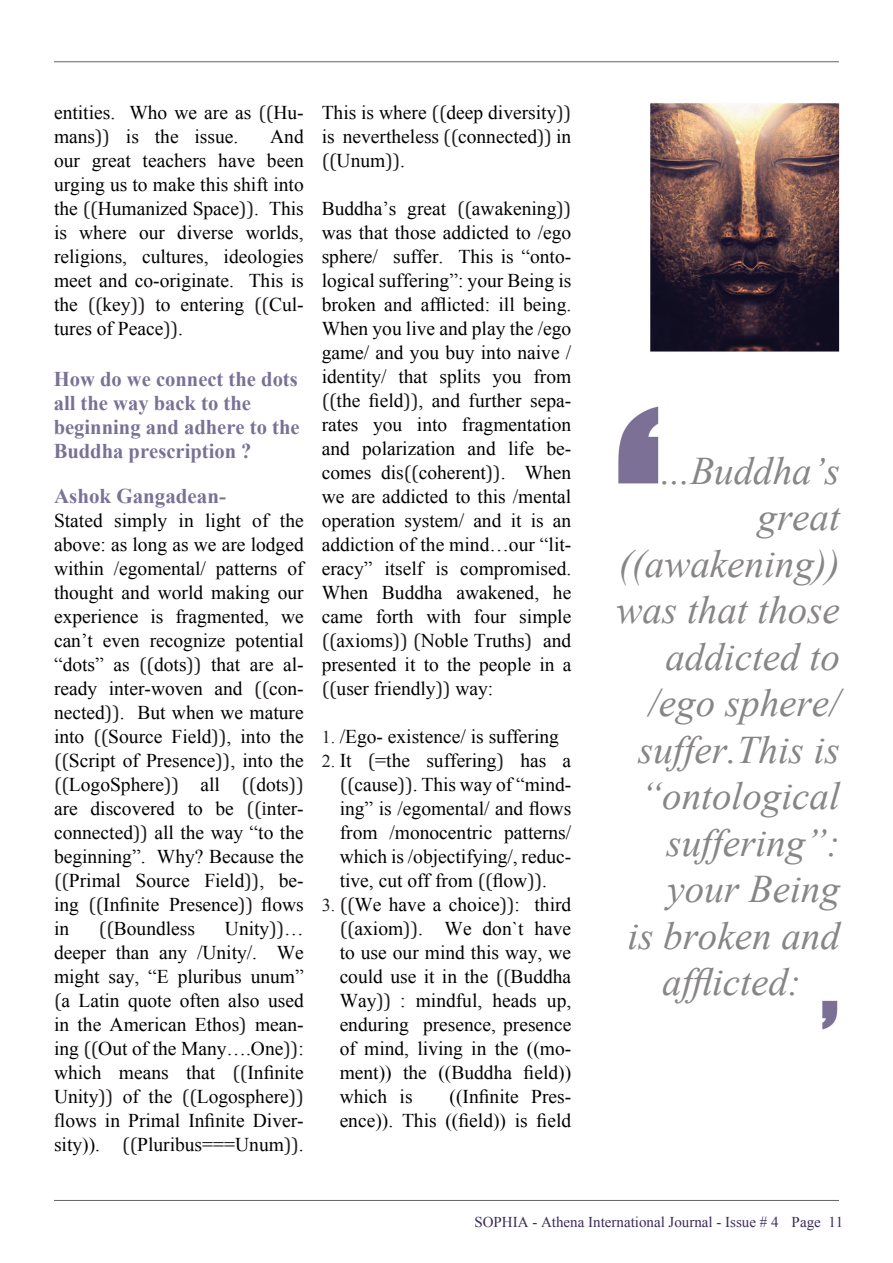
<style>
.page{position:relative;width:893px;height:1263px;background:#fff}
.page>*{position:absolute;margin:0;border:0;box-sizing:border-box;transform-origin:0 0}
.t1{font:italic 39px "Times New Roman";color:#878585}
.t2{font:700 21px/24px "Times New Roman";color:#7a7196}
.t3{font:19.5px/24px "Times New Roman";color:#000;text-align:justify}
.t4{font:15px "Times New Roman";color:#3a2b59}
.s1{font-family:"Cambria";color:#231f20}
.s2{font-size:18px;color:#231f20}
</style>
<div class="page">
<hr style="left:54px;top:1200px;width:785px;height:1px;background:#606464">
<hr style="left:54px;top:61px;width:785px;height:1px;background:#606464">
<img style="left:618px;top:103px;width:222px;height:927px">
<p class="t3" style="left:54px;top:100px;width:251px">entities. Who we are as <span class="s1">((</span>Hu&shy;mans<span class="s1">))</span> is the issue.</p>
<p class="t3" style="left:54px;top:124px;width:251px;text-indent:216px">And our great teachers have been urging us to make this shift into the <span class="s1">((</span>Humanized Space<span class="s1">))</span>. This is where our diverse worlds, religions, cultures, ideologies meet and co-originate. This is the <span class="s1">((</span>key<span class="s1">))</span> to entering <span class="s1">((</span>Cul&shy;tures of Peace<span class="s1">))</span>.</p>
<p class="t2" style="left:54px;top:366px;width:247px">How do we connect the dots all the way back to the beginning and adhere to the<br>Buddha prescription ?</p>
<p class="t2" style="left:54px;top:483px;width:174px">Ashok Gangadean-</p>
<p class="t3" style="left:54px;top:508px;width:251px">Stated simply in light of the above: as long as we are lodged within /egomental/ patterns of thought and world making our experience is fragmented, we can’t even recognize potential “dots” as <span class="s1">((</span>dots<span class="s1">))</span> that are al&shy;ready inter-woven and <span class="s1">((</span>con&shy;nected<span class="s1">))</span>. But when we mature into <span class="s1">((</span>Source Field<span class="s1">))</span>, into the <span class="s1">((</span>Script of Presence<span class="s1">))</span>, into the <span class="s1">((</span>LogoSphere<span class="s1">))</span> all <span class="s1">((</span>dots<span class="s1">)) </span>are discovered to be <span class="s1">((i</span>nter&shy;connected<span class="s1">))</span> all the way “to the beginning”. Why? Because the <span class="s1">((</span>Primal Source Field<span class="s1">))</span>, be&shy;ing <span class="s1">((</span>Infinite Presence<span class="s1">))</span> flows in</p>
<p class="t3" style="left:54px;top:916px;width:251px;text-indent:171px">Unity<span class="s1">))</span>… deeper than any /Unity/. We might say, “E pluribus unum” <span class="s1">(</span>a Latin quote often also used in the American Ethos<span class="s1">)</span> mean&shy;ing <span class="s1">((</span>Out of the Many….One<span class="s1">))</span>: which means that <span class="s1">((</span>Infinite Unity<span class="s1">))</span> of the <span class="s1">((</span>Logosphere<span class="s1">)) f</span>lows in Primal Infinite Diver&shy;sity)). <span class="s1">((</span>Pluribus===Unum<span class="s1">))</span>.</p>
<p class="t3" style="left:99px;top:916px;width:98px"><span class="s1">((</span>Boundless</p>
<p class="t3" style="left:322px;top:100px;width:251px">This is where <span class="s1">((</span>deep diversity<span class="s1">)) </span>is nevertheless <span class="s1">((</span>connected<span class="s1">))</span> in <span class="s1">((</span>Unum<span class="s1">))</span>.</p>
<p class="t3" style="left:322px;top:196px;width:251px">Buddha’s great <span class="s1">((</span>awakening<span class="s1">)) </span>was that those addicted to /ego sphere/ suffer. This is “onto&shy;logical suffering”: your Being is broken and afflicted: ill being.<br>When you live and play the /ego game/ and you buy into naive / identity/ that splits you from <span class="s1">((</span>the field<span class="s1">))</span>, and further sepa&shy;rates you into fragmentation and polarization and life be&shy;comes dis<span class="s1">((</span>coherent<span class="s1">))</span>. When we are addicted to this /mental operation system/ and it is an addiction of the mind…our “lit&shy;eracy” itself is compromised.<br>When Buddha awakened, he came forth with four simple <span class="s1">((</span>axioms<span class="s1">)) (</span>Noble Truths<span class="s1">)</span> and presented it to the people in a <span class="s1">((</span>user friendly<span class="s1">))</span> way:</p>
<p class="t3" style="left:322px;top:724px;width:239px"><span class="s2">1.</span> /Ego- existence/ is suffering</p>
<p class="t3" style="left:340px;top:748px;width:233px;text-indent:-18px"><span class="s2">2.</span> It <span class="s1">(</span>=the suffering<span class="s1">)</span> has a <span class="s1">((</span>cause<span class="s1">))</span>. This way of “mind&shy;ing” is /egomental/ and flows from /monocentric patterns/ which is /objectifying/, reduc&shy;tive, cut off from <span class="s1">((</span>flow<span class="s1">))</span>.</p>
<p class="t3" style="left:340px;top:892px;width:233px;text-indent:-18px"><span class="s2">3.</span> <span class="s1">((</span>We have a choice<span class="s1">))</span>: third <span class="s1">((</span>axiom<span class="s1">))</span>. We don`t have to use our mind this way, we could use it in the <span class="s1">((</span>Buddha Way<span class="s1">))</span> : mindful, heads up, enduring presence, presence of mind, living in the ((mo&shy;ment)) the ((Buddha field)) which is</p>
<p class="t3" style="left:340px;top:1084px;width:233px;text-align:right">((Infinite Pres-<br>ence)). This ((field)) is field</p>
<h1 class="t1" style="left:661px;top:444px;width:180px">...Buddha’s</h1>
<h1 class="t1" style="left:757px;top:490px;width:84px">great</h1>
<h1 class="t1" style="left:619px;top:537px;width:222px">((awakening))</h1>
<h1 class="t1" style="left:617px;top:583px;width:225px">was that those</h1>
<h1 class="t1" style="left:665px;top:630px;width:176px">addicted to</h1>
<h1 class="t1" style="left:648px;top:676px;width:193px">/ego sphere/</h1>
<h1 class="t1" style="left:638px;top:723px;width:203px">suffer.This is</h1>
<h1 class="t1" style="left:640px;top:769px;width:201px">“ontological</h1>
<h1 class="t1" style="left:666px;top:816px;width:175px">suffering”:</h1>
<h1 class="t1" style="left:667px;top:862px;width:174px">your Being</h1>
<h1 class="t1" style="left:627px;top:909px;width:214px">is broken and</h1>
<h1 class="t1" style="left:662px;top:955px;width:140px">afflicted:</h1>
<p class="t4" style="left:474px;top:1211px;width:370px">SOPHIA - Athena International Journal - Issue # 4 Page 11</p>
</div>
